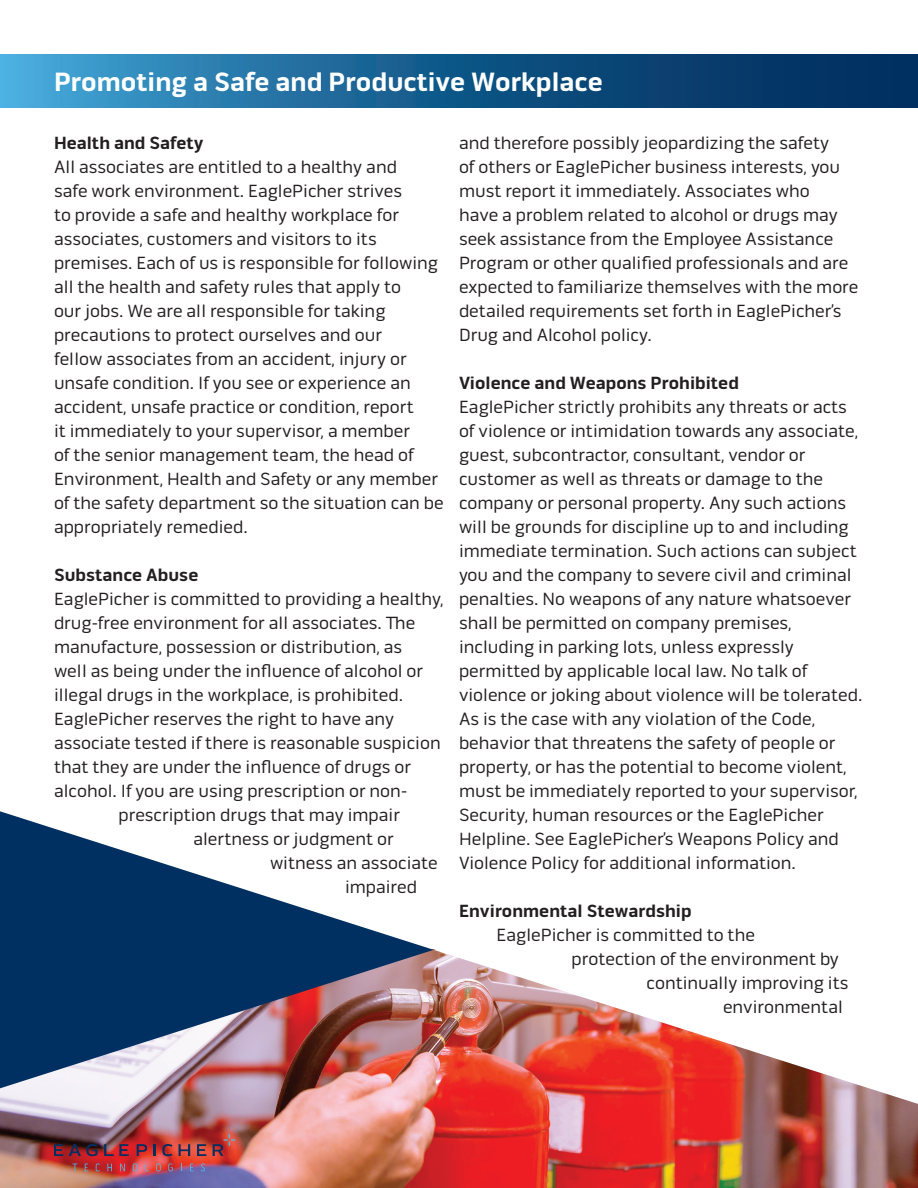
<style>
.page{position:relative;width:918px;height:1188px;background:#fff}
.page>*{position:absolute;margin:0;border:0;box-sizing:border-box;transform-origin:0 0}
.t1{font:700 27px "Pill Gothic 600 mg";color:#fff}
.t2{font:18px/24px "Pill Gothic 600 mg";color:#231f20}
.t3{font:700 18px "Pill Gothic 600 mg";color:#231f20}
</style>
<div class="page">
<img style="left:0;top:1088px;width:918px;height:100px">
<img style="left:434px;top:949px;width:484px;height:155px">
<svg style="left:0;top:54px;width:917px;height:54px;background:#195f8f"></svg>
<svg style="left:0;top:811px;width:434px;height:277px"></svg>
<svg style="left:72px;top:1164px;width:5px;height:7px"></svg>
<svg style="left:85px;top:1164px;width:3px;height:7px"></svg>
<svg style="left:96px;top:1163px;width:4px;height:8px"></svg>
<svg style="left:107px;top:1164px;width:5px;height:7px"></svg>
<svg style="left:120px;top:1164px;width:5px;height:7px"></svg>
<svg style="left:133px;top:1163px;width:4px;height:8px"></svg>
<svg style="left:145px;top:1164px;width:4px;height:7px"></svg>
<svg style="left:156px;top:1163px;width:5px;height:8px"></svg>
<svg style="left:168px;top:1163px;width:5px;height:8px"></svg>
<svg style="left:190px;top:1164px;width:4px;height:7px"></svg>
<svg style="left:201px;top:1163px;width:4px;height:8px"></svg>
<svg style="left:54px;top:1144px;width:9px;height:12px"></svg>
<svg style="left:69px;top:1144px;width:12px;height:12px"></svg>
<svg style="left:87px;top:1144px;width:11px;height:12px"></svg>
<svg style="left:104px;top:1144px;width:25px;height:12px"></svg>
<svg style="left:137px;top:1144px;width:10px;height:12px"></svg>
<svg style="left:154px;top:1144px;width:2px;height:12px"></svg>
<svg style="left:162px;top:1144px;width:10px;height:12px"></svg>
<svg style="left:179px;top:1144px;width:11px;height:12px"></svg>
<svg style="left:197px;top:1144px;width:9px;height:12px"></svg>
<svg style="left:213px;top:1134px;width:22px;height:22px"></svg>
<svg style="left:917px;top:54px;width:1px;height:54px"></svg>
<p class="t1" style="left:54px;top:66px;width:550px">Promoting a Safe and Productive Workplace</p>
<p class="t3" style="left:54px;top:132px;width:151px">Health and Safety</p>
<p class="t2" style="left:54px;top:155px;width:391px">All associates are entitled to a healthy and<br>safe work environment. EaglePicher strives<br>to provide a safe and healthy workplace for associates, customers and visitors to its premises. Each of us is responsible for following all the health and safety rules that apply to<br>our jobs. We are all responsible for taking precautions to protect ourselves and our<br>fellow associates from an accident, injury or unsafe condition. If you see or experience an accident, unsafe practice or condition, report<br>it immediately to your supervisor, a member<br>of the senior management team, the head of Environment, Health and Safety or any member of the safety department so the situation can be appropriately remedied.</p>
<p class="t3" style="left:54px;top:564px;width:146px">Substance Abuse</p>
<p class="t2" style="left:54px;top:587px;width:391px">EaglePicher is committed to providing a healthy,</p>
<p class="t2" style="left:54px;top:611px;width:363px">drug-free environment for all associates. The</p>
<p class="t2" style="left:54px;top:635px;width:350px">manufacture, possession or distribution, as</p>
<p class="t2" style="left:54px;top:659px;width:371px">well as being under the influence of alcohol or</p>
<p class="t2" style="left:54px;top:683px;width:351px">illegal drugs in the workplace, is prohibited.</p>
<p class="t2" style="left:54px;top:707px;width:342px">EaglePicher reserves the right to have any</p>
<p class="t2" style="left:54px;top:731px;width:388px">associate tested if there is reasonable suspicion</p>
<p class="t2" style="left:54px;top:755px;width:359px">that they are under the influence of drugs or</p>
<p class="t2" style="left:54px;top:779px;width:355px">alcohol. If you are using prescription or non-</p>
<p class="t2" style="left:118px;top:803px;width:283px">prescription drugs that may impair</p>
<p class="t2" style="left:194px;top:827px;width:202px">alertness or judgment or</p>
<p class="t2" style="left:270px;top:851px;width:169px">witness an associate</p>
<p class="t2" style="left:345px;top:875px;width:74px">impaired</p>
<p class="t2" style="left:459px;top:131px;width:401px">and therefore possibly jeopardizing the safety<br>of others or EaglePicher business interests, you must report it immediately. Associates who<br>have a problem related to alcohol or drugs may seek assistance from the Employee Assistance Program or other qualified professionals and are expected to familiarize themselves with the more detailed requirements set forth in EaglePicher’s Drug and Alcohol policy.</p>
<p class="t3" style="left:459px;top:372px;width:282px">Violence and Weapons Prohibited</p>
<p class="t2" style="left:459px;top:395px;width:405px">EaglePicher strictly prohibits any threats or acts of violence or intimidation towards any associate, guest, subcontractor, consultant, vendor or customer as well as threats or damage to the company or personal property. Any such actions will be grounds for discipline up to and including immediate termination. Such actions can subject you and the company to severe civil and criminal penalties. No weapons of any nature whatsoever shall be permitted on company premises, including in parking lots, unless expressly permitted by applicable local law. No talk of violence or joking about violence will be tolerated.<br>As is the case with any violation of the Code, behavior that threatens the safety of people or property, or has the potential to become violent, must be immediately reported to your supervisor, Security, human resources or the EaglePicher Helpline. See EaglePicher’s Weapons Policy and Violence Policy for additional information.</p>
<p class="t3" style="left:459px;top:900px;width:234px">Environmental Stewardship</p>
<p class="t2" style="left:496px;top:923px;width:260px">EaglePicher is committed to the</p>
<p class="t2" style="left:572px;top:947px;width:269px">protection of the environment by</p>
<p class="t2" style="left:646px;top:971px;width:203px">continually improving its</p>
<p class="t2" style="left:723px;top:995px;width:121px">environmental</p>
</div>
